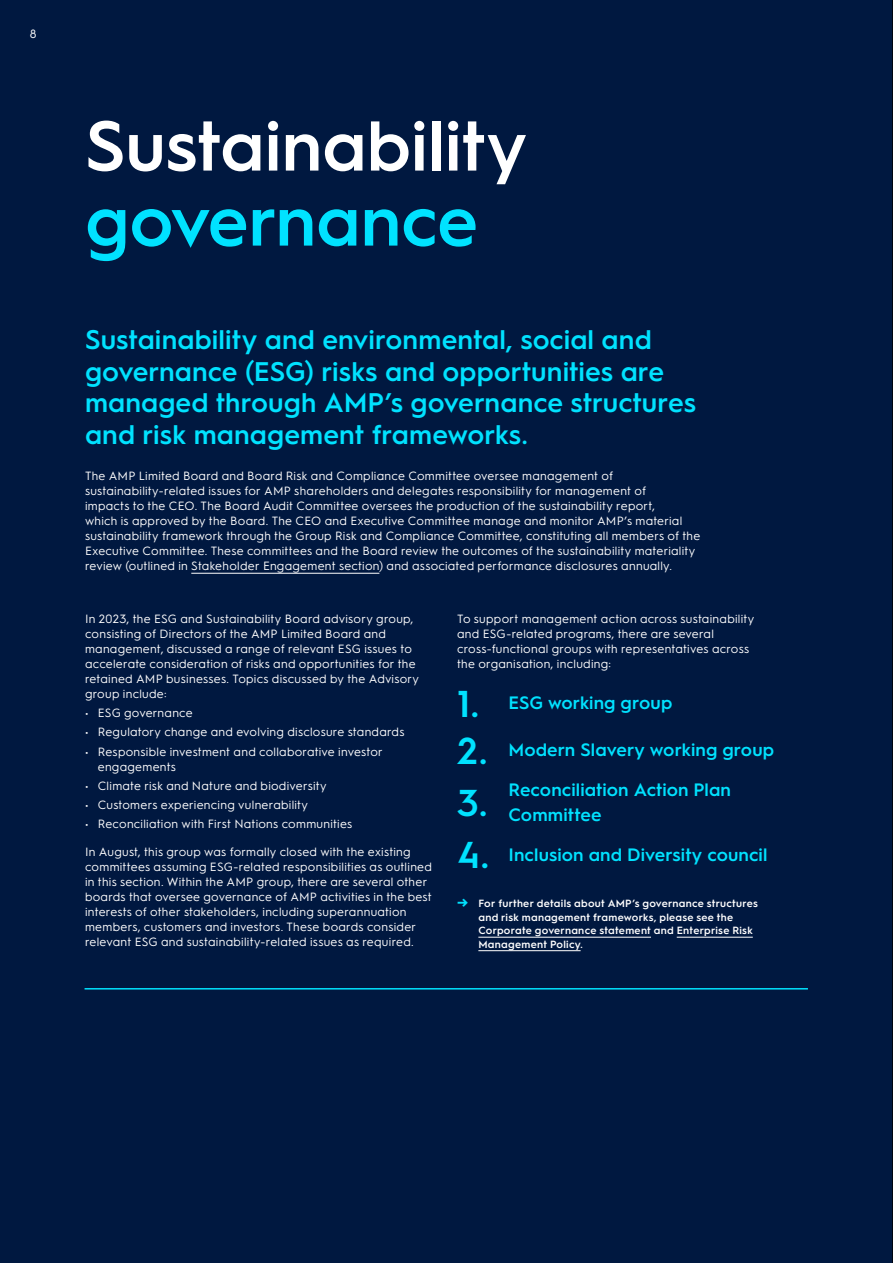
<style>
.page{position:relative;width:893px;height:1263px;background:#001840}
.page>*{position:absolute;margin:0;border:0;box-sizing:border-box;transform-origin:0 0}
.t1{font:600 70.5px "Hurme Geometric Sans 1";letter-spacing:-.005em;color:#fff}
.t2{font:600 70.5px "Hurme Geometric Sans 1";letter-spacing:-.005em;color:#00e2ff}
.t3{font:600 37.5px "Hurme Geometric Sans 1";color:#00e2ff}
.t4{font:600 27px/31.5px "Hurme Geometric Sans 1";letter-spacing:.005em;color:#00e2ff}
.t5{font:600 18px/25.5px "Hurme Geometric Sans 1";letter-spacing:.005em;color:#00e2ff}
.t6{font:12px/15px "Hurme Geometric Sans 1";letter-spacing:.02em;color:#fff}
.t7{font:600 10.5px/13.5px "Hurme Geometric Sans 1";letter-spacing:.025em;color:#fff}
.s1{font-size:37.5px}
.s2{font-size:16.5px;color:#00e2ff}
</style>
<div class="page">
<hr style="left:478px;top:937px;width:173px;height:1px;background:#fff">
<hr style="left:677px;top:937px;width:76px;height:1px;background:#fff">
<hr style="left:478px;top:950px;width:103px;height:1px;background:#fff">
<hr style="left:191px;top:573px;width:188px;height:1px;background:#fff">
<hr style="left:85px;top:988px;width:723px;height:1px;background:#00e2ff">
<hr style="left:892px;top:0;width:1px;height:1263px;background:#000">
<p class="t6" style="left:30px;top:26px;width:8px">8</p>
<h1 class="t1" style="left:85px;top:96px;width:444px">Sustainability</h1>
<h1 class="t2" style="left:85px;top:171px;width:395px">governance</h1>
<h3 class="t4" style="left:85px;top:322px;width:613px">Sustainability and environmental, social and governance (ESG) risks and opportunities are managed through AMP’s governance structures and risk management frameworks.</h3>
<p class="t6" style="left:85px;top:468px;width:617px">The AMP Limited Board and Board Risk and Compliance Committee oversee management of sustainability-related issues for AMP shareholders and delegates responsibility for management of<br>impacts to the CEO. The Board Audit Committee oversees the production of the sustainability report,<br>which is approved by the Board. The CEO and Executive Committee manage and monitor AMP’s material sustainability framework through the Group Risk and Compliance Committee, constituting all members of the Executive Committee. These committees and the Board review the outcomes of the sustainability materiality review (outlined in Stakeholder Engagement section) and associated performance disclosures annually.</p>
<p class="t6" style="left:85px;top:610px;width:335px">In 2023, the ESG and Sustainability Board advisory group, consisting of Directors of the AMP Limited Board and management, discussed a range of relevant ESG issues to accelerate consideration of risks and opportunities for the retained AMP businesses. Topics discussed by the Advisory group include:</p>
<p class="t6" style="left:85px;top:704px;width:109px">• ESG governance</p>
<p class="t6" style="left:85px;top:724px;width:321px">• Regulatory change and evolving disclosure standards</p>
<p class="t6" style="left:98px;top:743px;width:286px;text-indent:-13px">• Responsible investment and collaborative investor engagements</p>
<p class="t6" style="left:85px;top:777px;width:243px">• Climate risk and Nature and biodiversity</p>
<p class="t6" style="left:85px;top:796px;width:225px">• Customers experiencing vulnerability</p>
<p class="t6" style="left:85px;top:816px;width:269px">• Reconciliation with First Nations communities</p>
<p class="t6" style="left:85px;top:843px;width:348px">In August, this group was formally closed with the existing committees assuming ESG-related responsibilities as outlined in this section. Within the AMP group, there are several other boards that oversee governance of AMP activities in the best interests of other stakeholders, including superannuation members, customers and investors. These boards consider relevant ESG and sustainability-related issues as required.</p>
<p class="t6" style="left:457px;top:610px;width:299px">To support management action across sustainability and ESG-related programs, there are several cross-functional groups with representatives across the organisation, including:</p>
<h3 class="t5" style="left:457px;top:689px;width:217px"><span class="s1">1.</span> ESG working group</h3>
<h3 class="t5" style="left:457px;top:736px;width:319px"><span class="s1">2.</span> Modern Slavery working group</h3>
<h2 class="t3" style="left:457px;top:777px;width:32px">3.</h2>
<h3 class="t5" style="left:508px;top:775px;width:224px">Reconciliation Action Plan<br>Committee</h3>
<h3 class="t5" style="left:457px;top:840px;width:312px"><span class="s1">4.</span> Inclusion and Diversity council</h3>
<p class="t7" style="left:478px;top:896px;width:281px;text-indent:-21px"><span class="s2">→</span> For further details about AMP’s governance structures and risk management frameworks, please see the Corporate governance statement and Enterprise Risk Management Policy.</p>
</div>
